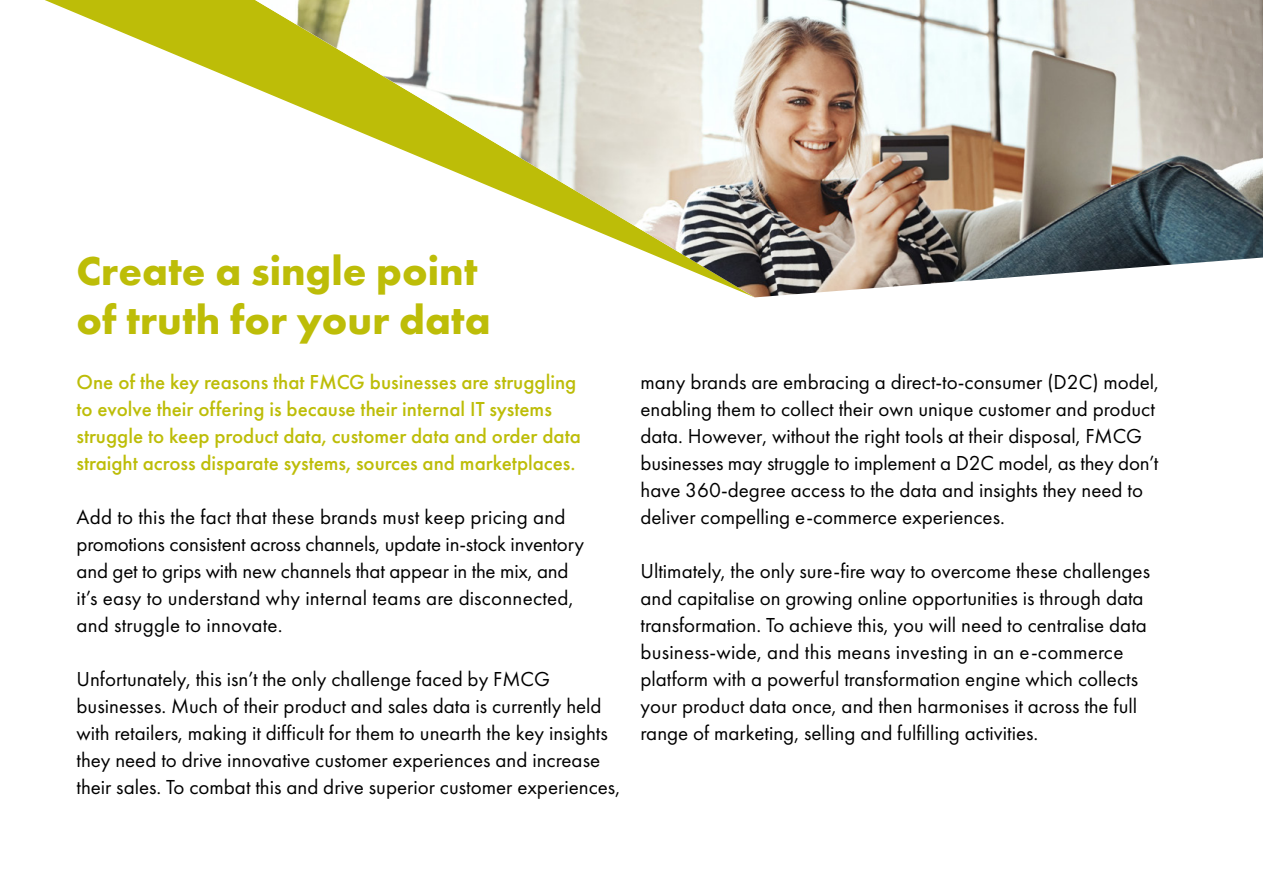
<style>
.page{position:relative;width:1263px;height:893px;background:#fff}
.page>*{position:absolute;margin:0;border:0;box-sizing:border-box;transform-origin:0 0}
.t1{font:700 42px/48px "Futura PT";color:#bdbd08}
.t2{font:21px/27px "Futura PT";color:#000}
.t3{font:500 21px/27px "Futura PT";color:#bdbd08}
</style>
<div class="page">
<svg style="left:45px;top:0;width:210px;height:88px"></svg>
<img style="left:255px;top:0;width:1008px;height:297px">
<h1 class="t1" style="left:77px;top:246px;width:415px">Create a single point of truth for your data</h1>
<p class="t3" style="left:77px;top:369px;width:506px">One of the key reasons that FMCG businesses are struggling to evolve their offering is because their internal IT systems struggle to keep product data, customer data and order data straight across disparate systems, sources and marketplaces.</p>
<p class="t2" style="left:77px;top:504px;width:509px">Add to this the fact that these brands must keep pricing and promotions consistent across channels, update in-stock inventory and get to grips with new channels that appear in the mix, and it’s easy to understand why internal teams are disconnected, and struggle to innovate.</p>
<p class="t2" style="left:77px;top:666px;width:545px">Unfortunately, this isn’t the only challenge faced by FMCG businesses. Much of their product and sales data is currently held with retailers, making it difficult for them to unearth the key insights they need to drive innovative customer experiences and increase their sales. To combat this and drive superior customer experiences,</p>
<p class="t2" style="left:640px;top:369px;width:520px">many brands are embracing a direct-to-consumer (D2C) model, enabling them to collect their own unique customer and product data. However, without the right tools at their disposal, FMCG businesses may struggle to implement a D2C model, as they don’t have 360-degree access to the data and insights they need to deliver compelling e-commerce experiences.</p>
<p class="t2" style="left:640px;top:558px;width:511px">Ultimately, the only sure-fire way to overcome these challenges and capitalise on growing online opportunities is through data transformation. To achieve this, you will need to centralise data business-wide, and this means investing in an e-commerce platform with a powerful transformation engine which collects your product data once, and then harmonises it across the full range of marketing, selling and fulfilling activities.</p>
</div>
